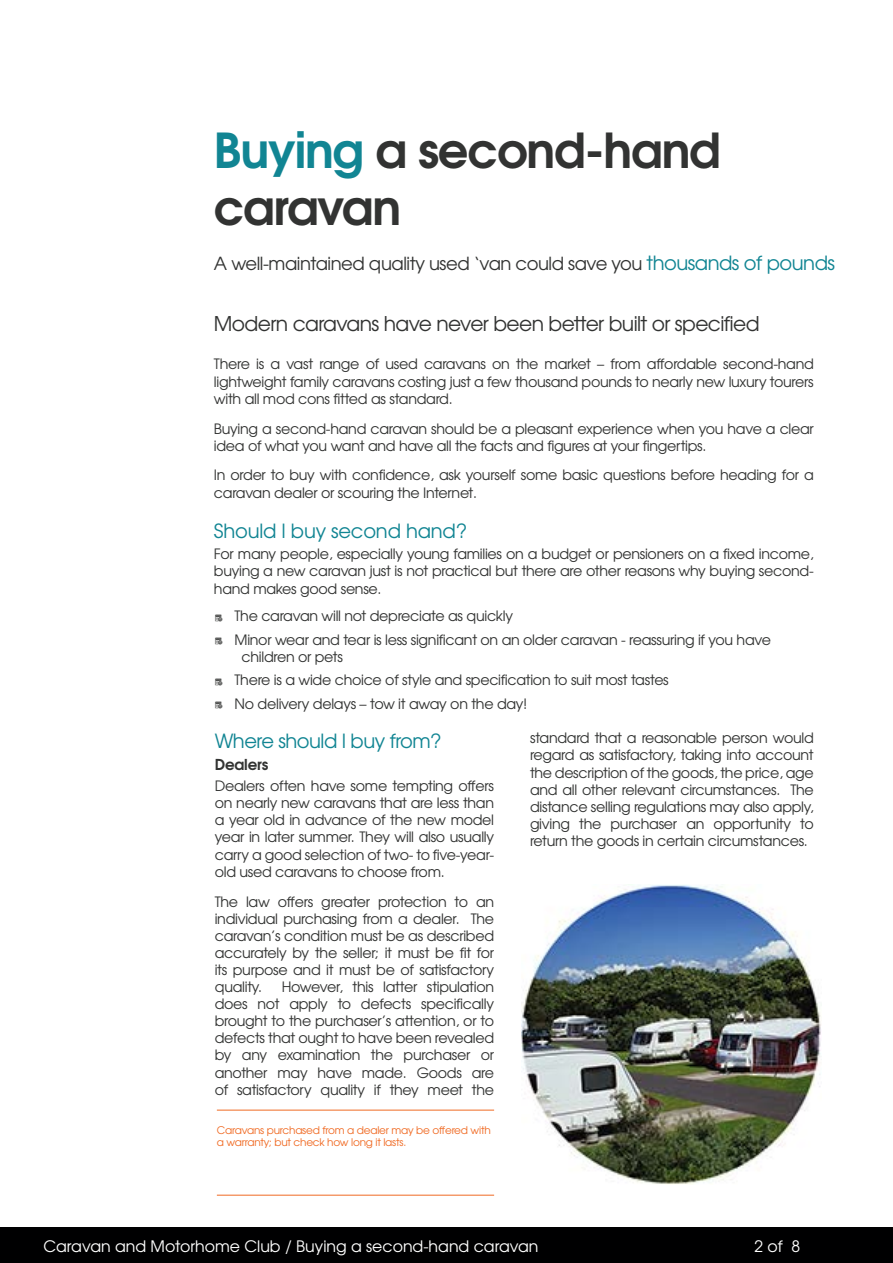
<style>
.page{position:relative;width:893px;height:1263px;background:#fff}
.page>*{position:absolute;margin:0;border:0;box-sizing:border-box;transform-origin:0 0}
.t1{font:700 48px/57.6px "Te X Gyre Adventor";letter-spacing:-.025em;color:#323332}
.INTRO_PARAGRAPH{font:20.25px "Te X Gyre Adventor";letter-spacing:-.03em;color:#323332}
.TEAL-SECONDARY_TITLE{font:19.5px "Te X Gyre Adventor";letter-spacing:-.01em;color:#118593}
.t2{font:18px "Te X Gyre Adventor";letter-spacing:-.025em;color:#323332}
.t3{font:15.75px "Te X Gyre Adventor";color:#fff}
.THIRD_LEVEL_TITLE{font:700 15px "Te X Gyre Adventor";letter-spacing:-.01em;color:#323332}
.BODY_TEXT{font:14.25px/17.1px "Te X Gyre Adventor";letter-spacing:-.02em;color:#323332;text-align:justify}
.ORANGE-BODY-TEXT{font:10.5px/12.6px "Te X Gyre Adventor";letter-spacing:-.02em;color:#f06a23}
.s1{color:#118593}
.s2{font-size:19.5px;color:#118593}
</style>
<div class="page">
<div style="left:0;top:1227px;width:893px;height:36px;background:#000001"></div>
<img style="left:522px;top:884px;width:299px;height:300px">
<hr style="left:217px;top:1110px;width:277px;height:1px;background:#f06a23">
<hr style="left:217px;top:1195px;width:277px;height:1px;background:#f06a23">
<h1 class="t1" style="left:214px;top:117px;width:509px"><span class="s1">Buying</span> a second-hand caravan</h1>
<p class="t2" style="left:214px;top:249px;width:623px">A well-maintained quality used ‘van could save you <span class="s2">thousands of pounds</span></p>
<p class="INTRO_PARAGRAPH" style="left:214px;top:308px;width:547px">Modern caravans have never been better built or specified</p>
<p class="BODY_TEXT" style="left:214px;top:355px;width:601px">There is a vast range of used caravans on the market – from affordable second-hand lightweight family caravans costing just a few thousand pounds to nearly new luxury tourers with all mod cons fitted as standard.</p>
<p class="BODY_TEXT" style="left:214px;top:419px;width:601px">Buying a second-hand caravan should be a pleasant experience when you have a clear idea of what you want and have all the facts and figures at your fingertips.</p>
<p class="BODY_TEXT" style="left:214px;top:466px;width:601px">In order to buy with confidence, ask yourself some basic questions before heading for a caravan dealer or scouring the Internet.</p>
<p class="TEAL-SECONDARY_TITLE" style="left:214px;top:515px;width:255px">Should I buy second hand?</p>
<p class="BODY_TEXT" style="left:214px;top:545px;width:601px">For many people, especially young families on a budget or pensioners on a fixed income, buying a new caravan just is not practical but there are other reasons why buying second&shy;hand makes good sense.</p>
<p class="BODY_TEXT" style="left:235px;top:607px;width:280px">The caravan will not depreciate as quickly</p>
<p class="BODY_TEXT" style="left:242px;top:630px;width:531px;text-indent:-7px">Minor wear and tear is less significant on an older caravan - reassuring if you have children or pets</p>
<p class="BODY_TEXT" style="left:235px;top:671px;width:436px">There is a wide choice of style and specification to suit most tastes</p>
<p class="BODY_TEXT" style="left:235px;top:694px;width:294px">No delivery delays – tow it away on the day!</p>
<p class="TEAL-SECONDARY_TITLE" style="left:215px;top:725px;width:228px">Where should I buy from?</p>
<p class="THIRD_LEVEL_TITLE" style="left:215px;top:751px;width:55px">Dealers</p>
<p class="BODY_TEXT" style="left:215px;top:776px;width:281px">Dealers often have some tempting offers on nearly new caravans that are less than a year old in advance of the new model year in later summer. They will also usually carry a good selection of two- to five-year&shy;old used caravans to choose from.</p>
<p class="BODY_TEXT" style="left:215px;top:892px;width:281px">The law offers greater protection to an individual purchasing from a dealer. The caravan’s condition must be as described accurately by the seller; it must be fit for its purpose and it must be of satisfactory quality.</p>
<p class="BODY_TEXT" style="left:215px;top:977px;width:281px;text-indent:67px">However, this latter stipulation does not apply to defects specifically brought to the purchaser’s attention, or to defects that ought to have been revealed by any examination the purchaser or another may have made. Goods are of satisfactory quality if they meet the</p>
<p class="ORANGE-BODY-TEXT" style="left:217px;top:1123px;width:275px">Caravans purchased from a dealer may be offered with a warranty; but check how long it lasts.</p>
<p class="BODY_TEXT" style="left:530px;top:729px;width:285px">standard that a reasonable person would regard as satisfactory, taking into account the description of the goods, the price, age and all other relevant circumstances. The distance selling regulations may also apply, giving the purchaser an opportunity to return the goods in certain circumstances.</p>
<p class="t3" style="left:43px;top:1234px;width:496px">Caravan and Motorhome Club / Buying a second-hand caravan</p>
<p class="t3" style="left:754px;top:1234px;width:47px">2 of 8</p>
</div>
